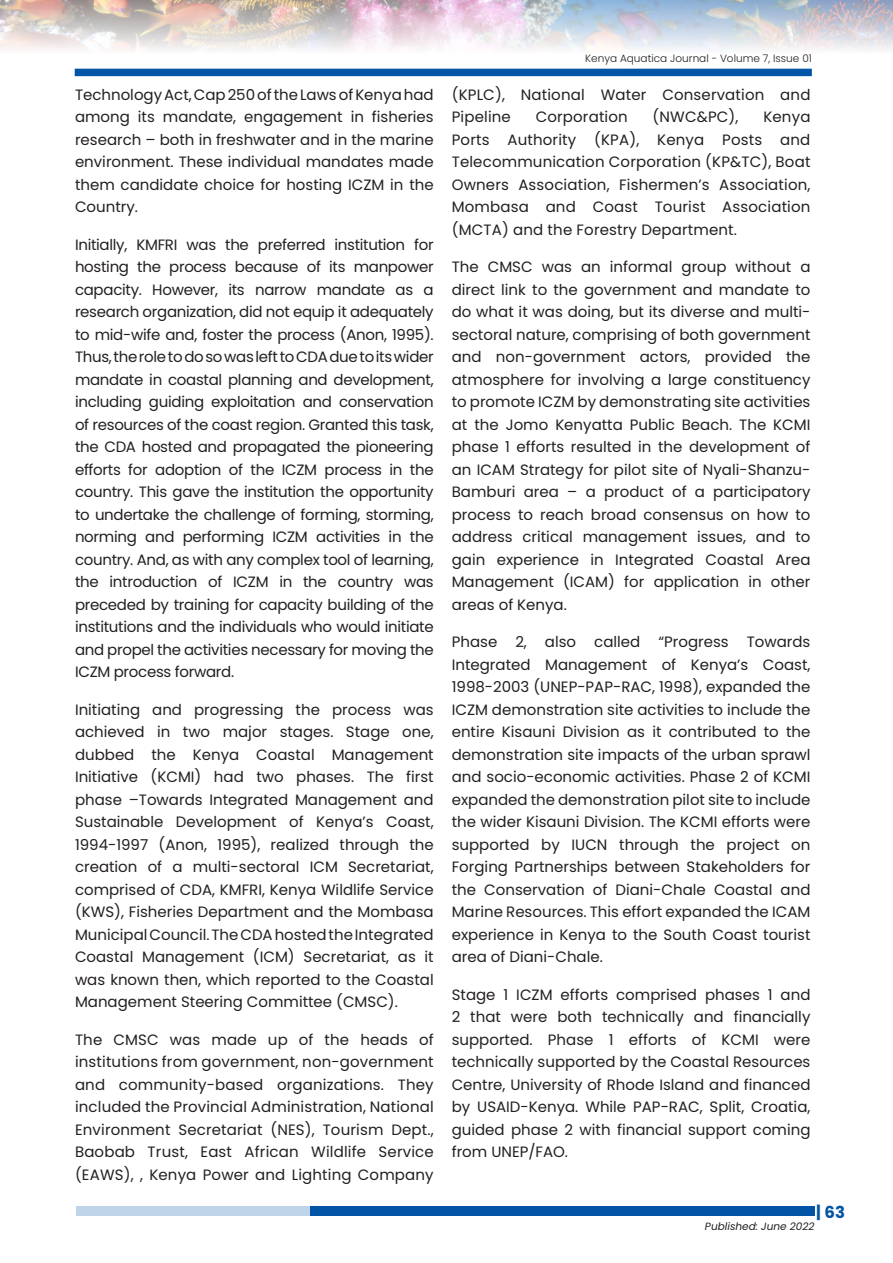
<style>
.page{position:relative;width:893px;height:1263px;background:#fff}
.page>*{position:absolute;margin:0;border:0;box-sizing:border-box;transform-origin:0 0}
.t1{font:700 16.5px "Poppins";color:#0154a6}
.List_Paragraph{font:15px/22.5px "Poppins";color:#231f20;text-align:justify}
.t2{font:300 10.5px "Poppins";color:#231f20}
.t3{font:italic 10.5px "Poppins";color:#231f20}
</style>
<div class="page">
<img style="left:0;top:0;width:892px;height:50px">
<div style="left:75px;top:69px;width:737px;height:7px;background:#0154a6"></div>
<div style="left:76px;top:1206px;width:235px;height:10px;background:#c0d4e9"></div>
<div style="left:310px;top:1206px;width:505px;height:10px;background:#0154a6"></div>
<p class="List_Paragraph" style="left:75px;top:83px;width:360px">Technology Act, Cap 250 of the Laws of Kenya had among its mandate, engagement in fisheries research – both in freshwater and in the marine environment. These individual mandates made them candidate choice for hosting ICZM in the Country.</p>
<p class="List_Paragraph" style="left:75px;top:233px;width:360px">Initially, KMFRI was the preferred institution for hosting the process because of its manpower capacity. However, its narrow mandate as a research organization, did not equip it adequately to mid-wife and, foster the process (Anon, 1995).<br>Thus, the role to do so was left to CDA due to its wider mandate in coastal planning and development, including guiding exploitation and conservation of resources of the coast region. Granted this task, the CDA hosted and propagated the pioneering efforts for adoption of the ICZM process in the country. This gave the institution the opportunity to undertake the challenge of forming, storming, norming and performing ICZM activities in the country. And, as with any complex tool of learning, the introduction of ICZM in the country was preceded by training for capacity building of the institutions and the individuals who would initiate and propel the activities necessary for moving the ICZM process forward.</p>
<p class="List_Paragraph" style="left:75px;top:698px;width:360px">Initiating and progressing the process was achieved in two major stages. Stage one, dubbed the Kenya Coastal Management Initiative (KCMI) had two phases. The first phase –Towards Integrated Management and Sustainable Development of Kenya’s Coast, 1994-1997 (Anon, 1995), realized through the creation of a multi-sectoral ICM Secretariat, comprised of CDA, KMFRI, Kenya Wildlife Service (KWS), Fisheries Department and the Mombasa Municipal Council. The CDA hosted the Integrated Coastal Management (ICM) Secretariat, as it was known then, which reported to the Coastal Management Steering Committee (CMSC).</p>
<p class="List_Paragraph" style="left:75px;top:1028px;width:360px">The CMSC was made up of the heads of institutions from government, non-government and community-based organizations. They included the Provincial Administration, National Environment Secretariat (NES), Tourism Dept., Baobab Trust, East African Wildlife Service (EAWS), , Kenya Power and Lighting Company</p>
<p class="t2" style="left:585px;top:53px;width:228px">Kenya Aquatica Journal - Volume 7, Issue 01</p>
<p class="List_Paragraph" style="left:452px;top:83px;width:360px">(KPLC), National Water Conservation and<br>Pipeline</p>
<p class="List_Paragraph" style="left:536px;top:106px;width:94px">Corporation</p>
<p class="List_Paragraph" style="left:653px;top:106px;width:87px">(NWC&amp;PC),</p>
<p class="List_Paragraph" style="left:452px;top:106px;width:360px;text-indent:312px">Kenya Ports Authority (KPA), Kenya Posts and Telecommunication Corporation (KP&amp;TC), Boat Owners Association, Fishermen’s Association, Mombasa and Coast Tourist Association (MCTA) and the Forestry Department.</p>
<p class="List_Paragraph" style="left:452px;top:256px;width:360px">The CMSC was an informal group without a direct link to the government and mandate to do what it was doing, but its diverse and multi&shy;sectoral nature, comprising of both government and non-government actors, provided the atmosphere for involving a large constituency to promote ICZM by demonstrating site activities at the Jomo Kenyatta Public Beach. The KCMI phase 1 efforts resulted in the development of an ICAM Strategy for pilot site of Nyali-Shanzu-Bamburi area – a product of a participatory process to reach broad consensus on how to address critical management issues, and to gain experience in Integrated Coastal Area Management (ICAM) for application in other areas of Kenya.</p>
<p class="List_Paragraph" style="left:452px;top:631px;width:360px">Phase 2, also called “Progress Towards Integrated Management of Kenya’s Coast, 1998-2003 (UNEP-PAP-RAC, 1998), expanded the ICZM demonstration site activities to include the entire Kisauni Division as it contributed to the demonstration site impacts of the urban sprawl and socio-economic activities. Phase 2 of KCMI expanded the demonstration pilot site to include the wider Kisauni Division. The KCMI efforts were supported by IUCN through the project on Forging Partnerships between Stakeholders for the Conservation of Diani-Chale Coastal and Marine Resources. This effort expanded the ICAM experience in Kenya to the South Coast tourist area of Diani-Chale.</p>
<p class="List_Paragraph" style="left:452px;top:983px;width:360px">Stage 1 ICZM efforts comprised phases 1 and 2 that were both technically and financially supported. Phase 1 efforts of KCMI were technically supported by the Coastal Resources Centre, University of Rhode Island and financed by USAID-Kenya. While PAP-RAC, Split, Croatia, guided phase 2 with financial support coming from UNEP/FAO.</p>
<p class="t1" style="left:816px;top:1202px;width:30px">| 63</p>
<p class="t3" style="left:705px;top:1220px;width:111px">Published: June 2022</p>
</div>
